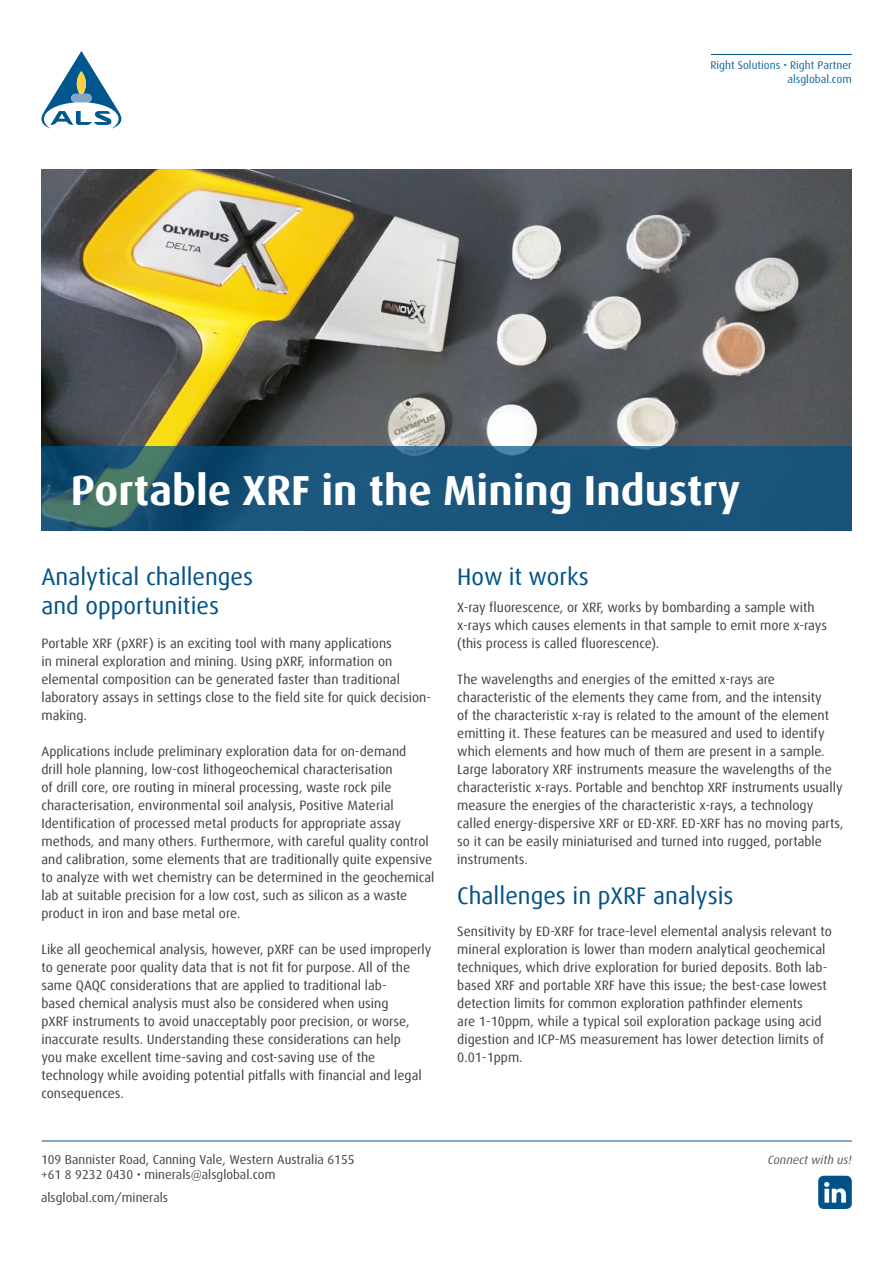
<style>
.page{position:relative;width:893px;height:1263px;background:#fff}
.page>*{position:absolute;margin:0;border:0;box-sizing:border-box;transform-origin:0 0}
.t1{font:700 42px "Dax Offc Pro";color:#fff}
.t2{font:24px/28.8px "Dax Offc Pro";color:#005288}
.t3{font:13.5px/18px "Dax Offc Pro";color:#414042}
.t4{font:12.9px/22.5px "Dax";color:#414042}
.t5{font:italic 12px "Dax";color:#58595b}
.t6{font:11.25px/14.4px "Dax";color:#10689b;text-align:right}
</style>
<div class="page">
<img style="left:41px;top:169px;width:810px;height:277px">
<svg style="left:41px;top:446px;width:810px;height:85px;background:#1b5577"></svg>
<hr style="left:711px;top:54px;width:141px;height:1px;background:#005288">
<hr style="left:42px;top:1140px;width:810px;height:1px;background:#005288">
<svg style="left:41px;top:51px;width:80px;height:78px"></svg>
<svg style="left:818px;top:1176px;width:34px;height:33px"></svg>
<p class="t6" style="left:710px;top:58px;width:143px">Right Solutions • Right Partner alsglobal.com</p>
<h1 class="t1" style="left:71px;top:463px;width:671px">Portable XRF in the Mining Industry</h1>
<h2 class="t2" style="left:41px;top:562px;width:213px">Analytical challenges and opportunities</h2>
<p class="t3" style="left:41px;top:634px;width:391px">Portable XRF (pXRF) is an exciting tool with many applications<br>in mineral exploration and mining. Using pXRF, information on elemental composition can be generated faster than traditional laboratory assays in settings close to the field site for quick decision&shy;making.</p>
<p class="t3" style="left:41px;top:742px;width:394px">Applications include preliminary exploration data for on-demand<br>drill hole planning, low-cost lithogeochemical characterisation<br>of drill core, ore routing in mineral processing, waste rock pile characterisation, environmental soil analysis, Positive Material Identification of processed metal products for appropriate assay methods, and many others. Furthermore, with careful quality control and calibration, some elements that are traditionally quite expensive to analyze with wet chemistry can be determined in the geochemical lab at suitable precision for a low cost, such as silicon as a waste product in iron and base metal ore.</p>
<p class="t3" style="left:41px;top:940px;width:392px">Like all geochemical analysis, however, pXRF can be used improperly to generate poor quality data that is not fit for purpose. All of the same QAQC considerations that are applied to traditional lab-<br>based chemical analysis must also be considered when using<br>pXRF instruments to avoid unacceptably poor precision, or worse, inaccurate results. Understanding these considerations can help<br>you make excellent time-saving and cost-saving use of the technology while avoiding potential pitfalls with financial and legal consequences.</p>
<h2 class="t2" style="left:457px;top:562px;width:133px">How it works</h2>
<p class="t3" style="left:457px;top:598px;width:371px">X-ray fluorescence, or XRF, works by bombarding a sample with x-rays which causes elements in that sample to emit more x-rays (this process is called fluorescence).</p>
<p class="t3" style="left:457px;top:670px;width:388px">The wavelengths and energies of the emitted x-rays are characteristic of the elements they came from, and the intensity<br>of the characteristic x-ray is related to the amount of the element emitting it. These features can be measured and used to identify which elements and how much of them are present in a sample.<br>Large laboratory XRF instruments measure the wavelengths of the characteristic x-rays. Portable and benchtop XRF instruments usually measure the energies of the characteristic x-rays, a technology called energy-dispersive XRF or ED-XRF. ED-XRF has no moving parts, so it can be easily miniaturised and turned into rugged, portable instruments.</p>
<h2 class="t2" style="left:457px;top:881px;width:278px">Challenges in pXRF analysis</h2>
<p class="t3" style="left:457px;top:922px;width:376px">Sensitivity by ED-XRF for trace-level elemental analysis relevant to mineral exploration is lower than modern analytical geochemical techniques, which drive exploration for buried deposits. Both lab&shy;based XRF and portable XRF have this issue; the best-case lowest detection limits for common exploration pathfinder elements<br>are 1-10ppm, while a typical soil exploration package using acid digestion and ICP-MS measurement has lower detection limits of 0.01-1ppm.</p>
<p class="t4" style="left:41px;top:1148px;width:315px">109 Bannister Road, Canning Vale, Western Australia 6155</p>
<p class="t5" style="left:768px;top:1153px;width:85px">Connect with us!</p>
<p class="t4" style="left:41px;top:1164px;width:236px">+61 8 9232 0430 • minerals@alsglobal.com alsglobal.com/minerals</p>
</div>
